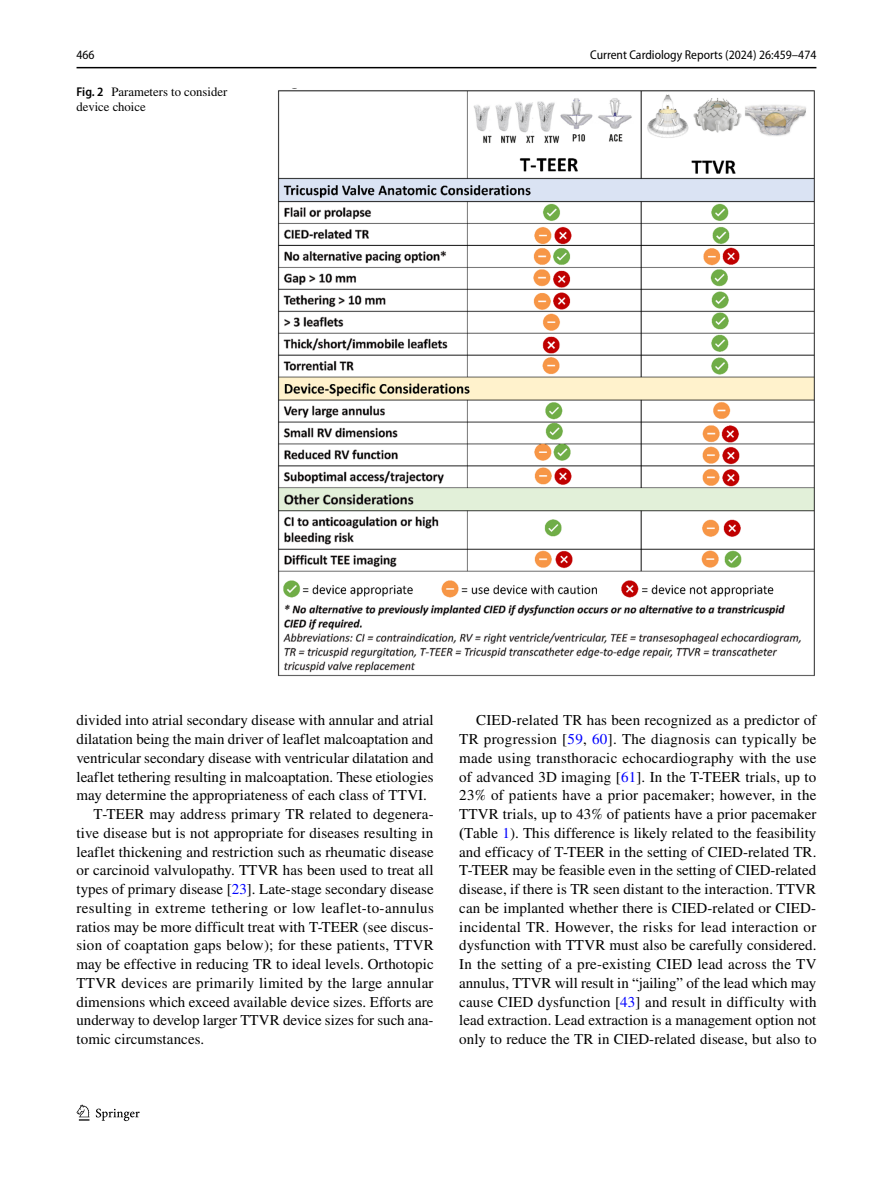
<style>
.page{position:relative;width:893px;height:1187px;background:#fff}
.page>*{position:absolute;margin:0;border:0;box-sizing:border-box;transform-origin:0 0}
.t1{font:15px/18.8px "STIX";letter-spacing:.005em;color:#000;text-align:justify}
.t2{font:15px "STIX";letter-spacing:.025em;color:#000}
.t3{font:semi-condensed 12.75px "Myriad Pro";color:#000}
.t4{font:12.75px/15px "STIX";color:#000}
.s1{font-family:"Myriad Pro";font-weight:600;font-stretch:semi-condensed}
.s2{color:#00f}
.s3{font-weight:700}
</style>
<div class="page">
<hr style="left:77px;top:67px;width:739px;height:1px;background:#000">
<svg style="left:77px;top:1104px;width:12px;height:16px"></svg>
<svg style="left:96px;top:1108px;width:44px;height:12px"></svg>
<img style="left:278px;top:88px;width:537px;height:589px">
<p class="t3" style="left:77px;top:48px;width:20px">466</p>
<p class="t3" style="left:590px;top:48px;width:228px">Current Cardiology Reports (2024) 26:459–474</p>
<p class="t4" style="left:77px;top:85px;width:152px"><span class="s1">Fig. 2</span> Parameters to consider device choice</p>
<p class="t1" style="left:77px;top:711px;width:359px">divided into atrial secondary disease with annular and atrial</p>
<p class="t1" style="left:77px;top:730px;width:358px">dilatation being the main driver of leaflet malcoaptation and</p>
<p class="t1" style="left:77px;top:749px;width:359px">ventricular secondary disease with ventricular dilatation and</p>
<p class="t1" style="left:77px;top:768px;width:359px">leaflet tethering resulting in malcoaptation. These etiologies</p>
<p class="t1" style="left:77px;top:786px;width:352px">may determine the appropriateness of each class of TTVI.</p>
<p class="t1" style="left:94px;top:805px;width:342px">T-TEER may address primary TR related to degenera-</p>
<p class="t1" style="left:77px;top:824px;width:358px">tive disease but is not appropriate for diseases resulting in</p>
<p class="t1" style="left:77px;top:843px;width:359px">leaflet thickening and restriction such as rheumatic disease</p>
<p class="t1" style="left:77px;top:861px;width:359px">or carcinoid valvulopathy. TTVR has been used to treat all</p>
<p class="t1" style="left:77px;top:880px;width:359px">types of primary disease [<span class="s2">23</span>]. Late-stage secondary disease</p>
<p class="t2" style="left:77px;top:897px;width:359px">resulting in extreme tethering or low leaflet-to-annulus</p>
<p class="t1" style="left:77px;top:918px;width:359px">ratios may be more difficult treat with T-TEER (see discus-</p>
<p class="t1" style="left:77px;top:936px;width:359px">sion of coaptation gaps below); for these patients, TTVR</p>
<p class="t1" style="left:77px;top:955px;width:359px">may be effective in reducing TR to ideal levels. Orthotopic</p>
<p class="t1" style="left:77px;top:974px;width:359px">TTVR devices are primarily limited by the large annular</p>
<p class="t1" style="left:77px;top:993px;width:359px">dimensions which exceed available device sizes. Efforts are</p>
<p class="t1" style="left:77px;top:1011px;width:358px">underway to develop larger TTVR device sizes for such ana-</p>
<p class="t1" style="left:77px;top:1030px;width:129px">tomic circumstances.</p>
<p class="t1" style="left:459px;top:711px;width:359px;text-indent:17px">CIED-related TR has been recognized as a predictor of TR progression [<span class="s2">59</span>, <span class="s2">60</span>]. The diagnosis can typically be made using transthoracic echocardiography with the use of advanced 3D imaging [<span class="s2">61</span>]. In the T-TEER trials, up to 23% of patients have a prior pacemaker; however, in the TTVR trials, up to 43% of patients have a prior pacemaker <span class="s3">(</span>Table <span class="s2">1</span>). This difference is likely related to the feasibility and efficacy of T-TEER in the setting of CIED-related TR.<br>T-TEER may be feasible even in the setting of CIED-related disease, if there is TR seen distant to the interaction. TTVR can be implanted whether there is CIED-related or CIED&shy;incidental TR. However, the risks for lead interaction or dysfunction with TTVR must also be carefully considered.<br>In the setting of a pre-existing CIED lead across the TV annulus, TTVR will result in “jailing” of the lead which may cause CIED dysfunction [<span class="s2">43</span>] and result in difficulty with lead extraction. Lead extraction is a management option not only to reduce the TR in CIED-related disease, but also to</p>
</div>
